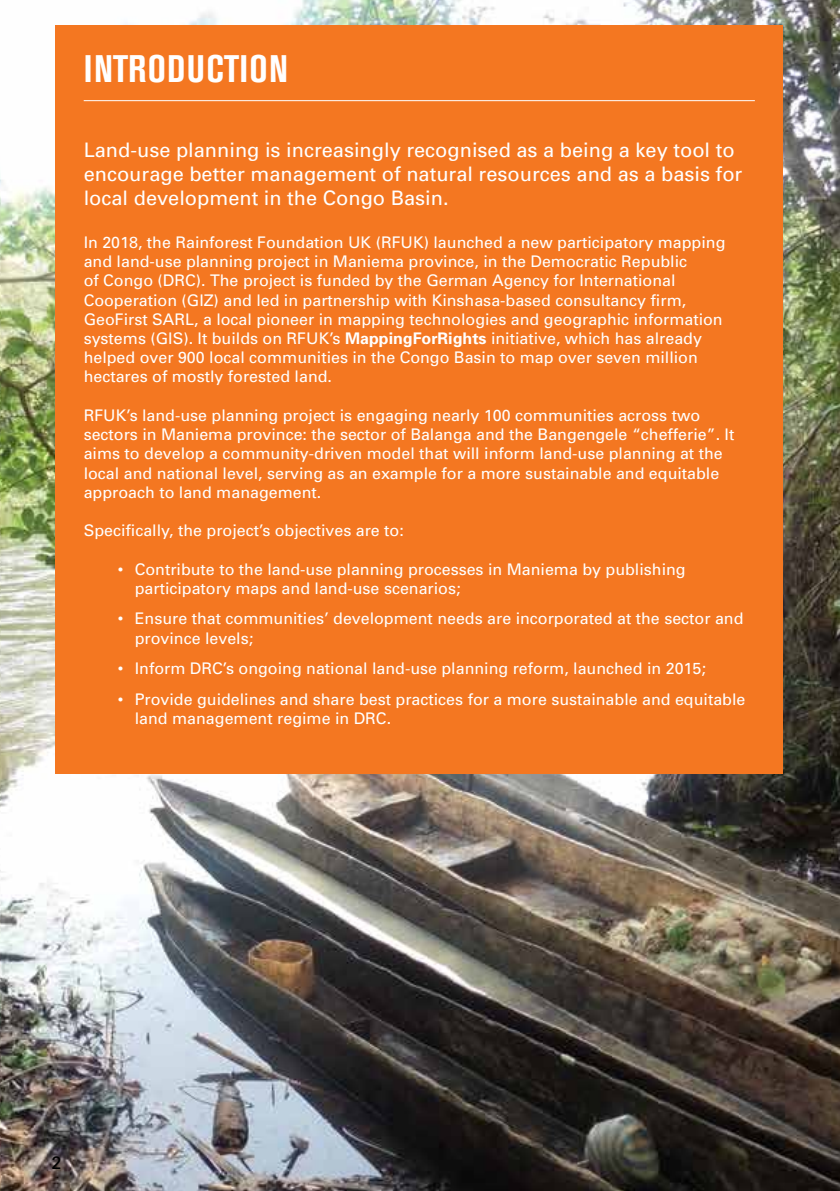
<style>
.page{position:relative;width:840px;height:1191px;background:#fff}
.page>*{position:absolute;margin:0;border:0;box-sizing:border-box;transform-origin:0 0}
.t1{font:700 condensed 38px "Akzidenz Grotesk BE";letter-spacing:.035em;color:#fff}
.t2{font:20px/24px "Univers";color:#fff}
.t3{font:18px "Univers";color:#000}
.t4{font:16px/19.2px "Univers";color:#fff}
.s1{font-weight:700}
</style>
<div class="page">
<img style="left:0;top:0;width:839px;height:1191px">
<div style="left:55px;top:26px;width:727px;height:748px;background:#f47721"></div>
<hr style="left:84px;top:100px;width:670px;height:1px;background:#fff">
<h1 class="t1" style="left:84px;top:47px;width:206px">INTRODUCTION</h1>
<p class="t2" style="left:84px;top:138px;width:659px">Land-use planning is increasingly recognised as a being a key tool to encourage better management of natural resources and as a basis for local development in the Congo Basin.</p>
<p class="t4" style="left:84px;top:233px;width:643px">In 2018, the Rainforest Foundation UK (RFUK) launched a new participatory mapping and land-use planning project in Maniema province, in the Democratic Republic<br>of Congo (DRC). The project is funded by the German Agency for International Cooperation (GIZ) and led in partnership with Kinshasa-based consultancy firm, GeoFirst SARL, a local pioneer in mapping technologies and geographic information systems (GIS). It builds on RFUK’s <span class="s1">MappingForRights</span> initiative, which has already helped over 900 local communities in the Congo Basin to map over seven million hectares of mostly forested land.</p>
<p class="t4" style="left:84px;top:406px;width:651px">RFUK’s land-use planning project is engaging nearly 100 communities across two sectors in Maniema province: the sector of Balanga and the Bangengele “chefferie”. It aims to develop a community-driven model that will inform land-use planning at the local and national level, serving as an example for a more sustainable and equitable approach to land management.</p>
<p class="t4" style="left:84px;top:521px;width:321px">Specifically, the project’s objectives are to:</p>
<p class="t4" style="left:135px;top:559px;width:552px;text-indent:-17px">• Contribute to the land-use planning processes in Maniema by publishing participatory maps and land-use scenarios;</p>
<p class="t4" style="left:135px;top:609px;width:610px;text-indent:-17px">• Ensure that communities’ development needs are incorporated at the sector and province levels;</p>
<p class="t4" style="left:118px;top:659px;width:589px">• Inform DRC’s ongoing national land-use planning reform, launched in 2015;</p>
<p class="t4" style="left:135px;top:689px;width:611px;text-indent:-17px">• Provide guidelines and share best practices for a more sustainable and equitable land management regime in DRC.</p>
<p class="t3" style="left:51px;top:1152px;width:12px">2</p>
</div>
